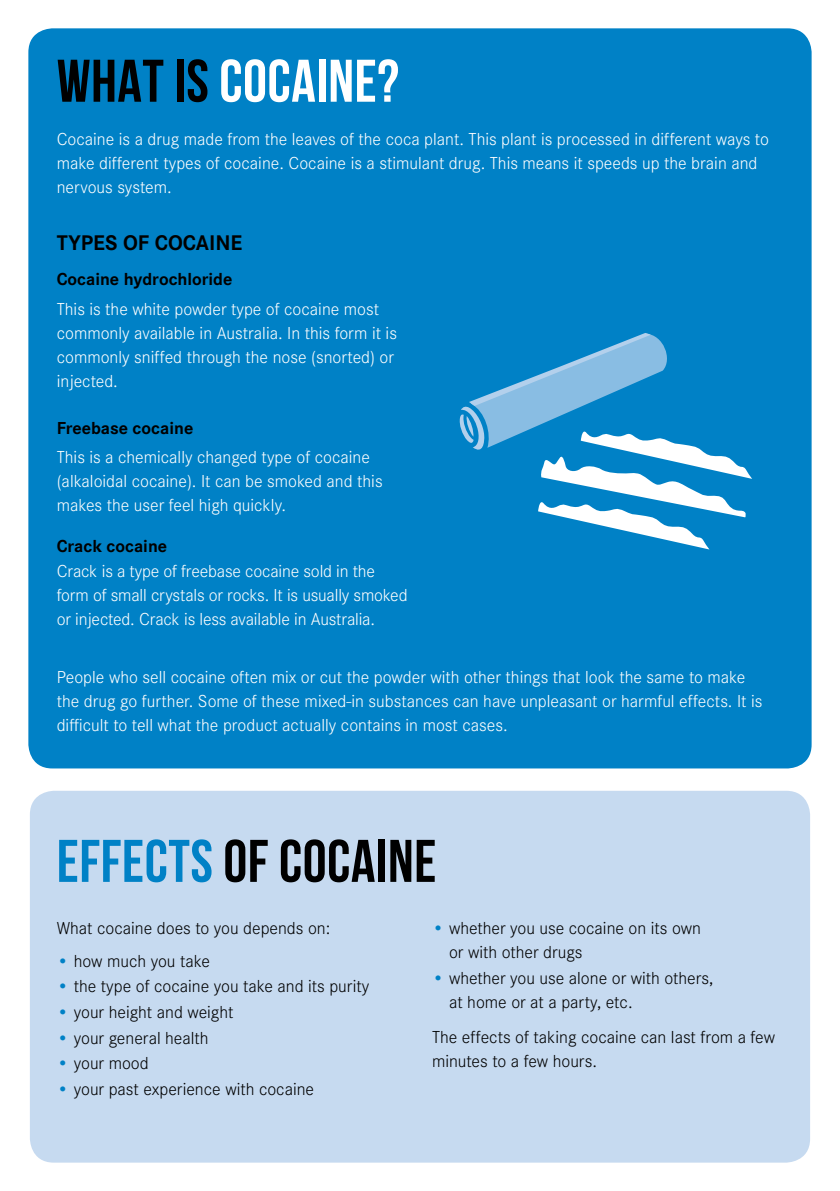
<style>
.page{position:relative;width:840px;height:1191px;background:#fff}
.page>*{position:absolute;margin:0;border:0;box-sizing:border-box;transform-origin:0 0}
.t1{font:700 60px "Bebas Neue";letter-spacing:.01em;color:#000}
.t2{font:700 60px "Bebas Neue";letter-spacing:.01em;color:#fff}
.t3{font:700 22px "Corporate S";color:#000}
.t4{font:300 18px/24px "Corporate S";color:#fff}
.t5{font:300 18px/24px "Corporate S";color:#000}
.t6{font:700 18px "Corporate S";color:#000}
.s1{color:#000}
.s2{color:#0081c6}
</style>
<div class="page">
<div style="left:28px;top:28px;width:783px;height:740px;background:#0081c6;border-radius:24px"></div>
<svg style="left:459px;top:333px;width:292px;height:216px"></svg>
<div style="left:30px;top:790px;width:779px;height:372px;background:#c6daf0;border-radius:24px"></div>
<h1 class="t2" style="left:57px;top:48px;width:343px"><span class="s1">WHAT IS</span> COCAINE?</h1>
<p class="t4" style="left:57px;top:127px;width:713px">Cocaine is a drug made from the leaves of the coca plant. This plant is processed in different ways to make different types of cocaine. Cocaine is a stimulant drug. This means it speeds up the brain and nervous system.</p>
<p class="t3" style="left:57px;top:230px;width:187px">TYPES OF COCAINE</p>
<p class="t6" style="left:57px;top:269px;width:177px">Cocaine hydrochloride</p>
<p class="t4" style="left:57px;top:297px;width:341px">This is the white powder type of cocaine most commonly available in Australia. In this form it is commonly sniffed through the nose (snorted) or injected.</p>
<p class="t6" style="left:57px;top:418px;width:138px">Freebase cocaine</p>
<p class="t4" style="left:57px;top:445px;width:327px">This is a chemically changed type of cocaine (alkaloidal cocaine). It can be smoked and this makes the user feel high quickly.</p>
<p class="t6" style="left:57px;top:536px;width:112px">Crack cocaine</p>
<p class="t4" style="left:57px;top:559px;width:352px">Crack is a type of freebase cocaine sold in the form of small crystals or rocks. It is usually smoked or injected. Crack is less available in Australia.</p>
<p class="t4" style="left:57px;top:664px;width:706px">People who sell cocaine often mix or cut the powder with other things that look the same to make the drug go further. Some of these mixed-in substances can have unpleasant or harmful effects. It is difficult to tell what the product actually contains in most cases.</p>
<h1 class="t1" style="left:57px;top:828px;width:381px"><span class="s2">EFFECTS</span> OF COCAINE</h1>
<p class="t5" style="left:57px;top:916px;width:275px">What cocaine does to you depends on:</p>
<p class="t5" style="left:57px;top:948px;width:155px"><span class="s2">•</span> how much you take</p>
<p class="t5" style="left:57px;top:974px;width:314px"><span class="s2">•</span> the type of cocaine you take and its purity</p>
<p class="t5" style="left:57px;top:1000px;width:178px"><span class="s2">•</span> your height and weight</p>
<p class="t5" style="left:57px;top:1026px;width:153px"><span class="s2">•</span> your general health</p>
<p class="t5" style="left:57px;top:1051px;width:93px"><span class="s2">•</span> your mood</p>
<p class="t5" style="left:57px;top:1077px;width:259px"><span class="s2">•</span> your past experience with cocaine</p>
<p class="t5" style="left:449px;top:916px;width:253px;text-indent:-17px"><span class="s2">•</span> whether you use cocaine on its own or with other drugs</p>
<p class="t5" style="left:449px;top:966px;width:266px;text-indent:-17px"><span class="s2">•</span> whether you use alone or with others, at home or at a party, etc.</p>
<p class="t5" style="left:432px;top:1025px;width:344px">The effects of taking cocaine can last from a few minutes to a few hours.</p>
</div>
